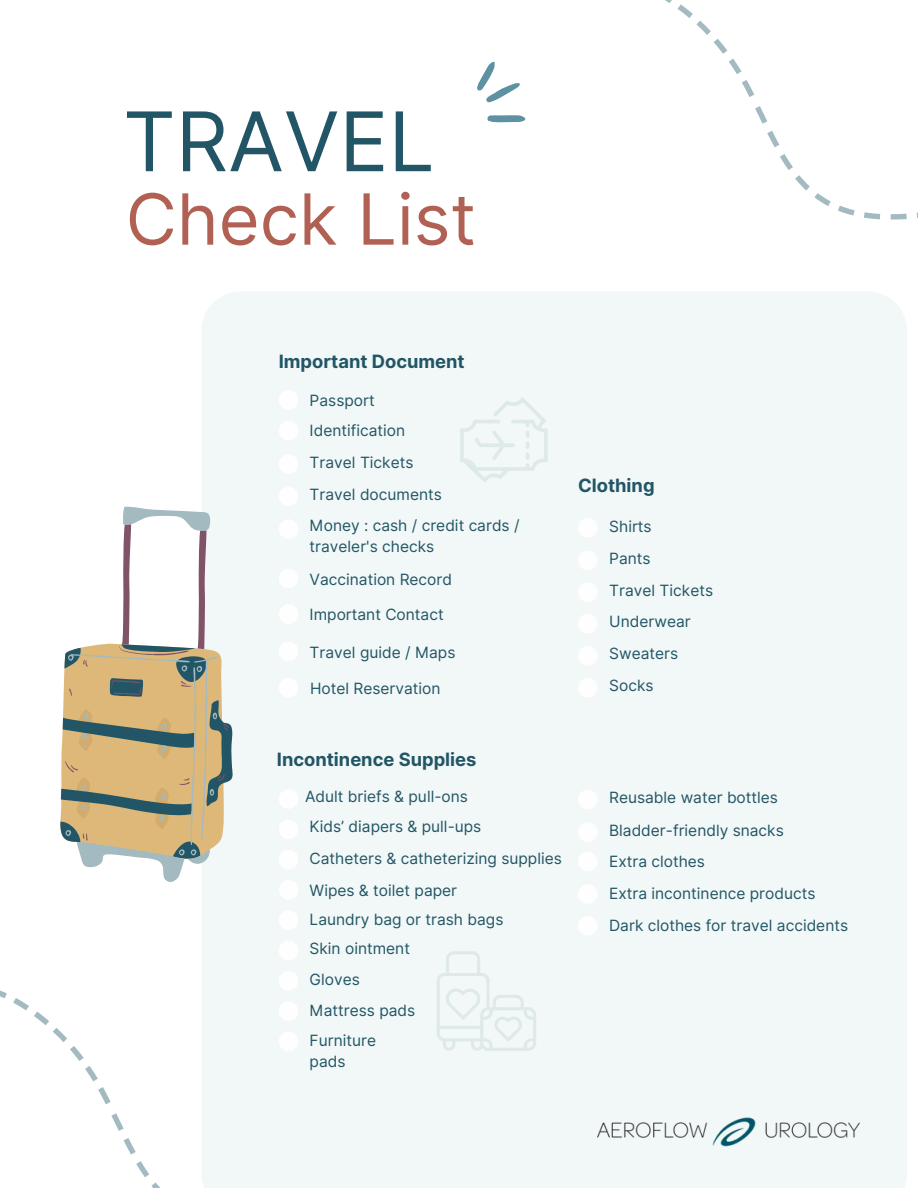
<style>
.page{position:relative;width:918px;height:1188px;background:#fff}
.page>*{position:absolute;margin:0;border:0;box-sizing:border-box;transform-origin:0 0}
.t1{font:82.2px "Inter";color:#225565}
.t2{font:70.5px "Inter";color:#b16153}
.t3{font:700 18.3px "Inter";color:#225565}
.t4{font:15.45px/21.1px "Inter";color:#225565}
</style>
<div class="page">
<div style="left:202px;top:292px;width:705px;height:896px;background:#f1f8f7"></div>
<div style="left:279px;top:390px;width:19px;height:20px;background:#fffefe;border-radius:50%"></div>
<div style="left:279px;top:421px;width:19px;height:20px;background:#fffefe;border-radius:50%"></div>
<div style="left:279px;top:454px;width:19px;height:20px;background:#fffefe;border-radius:50%"></div>
<div style="left:279px;top:487px;width:19px;height:19px;background:#fffefe;border-radius:50%"></div>
<div style="left:279px;top:519px;width:19px;height:20px;background:#fffefe;border-radius:50%"></div>
<div style="left:279px;top:569px;width:19px;height:19px;background:#fffefe;border-radius:50%"></div>
<div style="left:279px;top:604px;width:19px;height:20px;background:#fffefe;border-radius:50%"></div>
<div style="left:279px;top:642px;width:19px;height:19px;background:#fffefe;border-radius:50%"></div>
<div style="left:279px;top:678px;width:19px;height:20px;background:#fffefe;border-radius:50%"></div>
<div style="left:578px;top:518px;width:20px;height:20px;background:#fffefe;border-radius:50%"></div>
<div style="left:578px;top:551px;width:20px;height:19px;background:#fffefe;border-radius:50%"></div>
<div style="left:578px;top:582px;width:20px;height:20px;background:#fffefe;border-radius:50%"></div>
<div style="left:578px;top:614px;width:20px;height:19px;background:#fffefe;border-radius:50%"></div>
<div style="left:578px;top:646px;width:20px;height:20px;background:#fffefe;border-radius:50%"></div>
<div style="left:578px;top:678px;width:20px;height:20px;background:#fffefe;border-radius:50%"></div>
<div style="left:279px;top:789px;width:19px;height:20px;background:#fffefe;border-radius:50%"></div>
<div style="left:279px;top:819px;width:19px;height:20px;background:#fffefe;border-radius:50%"></div>
<div style="left:279px;top:850px;width:19px;height:19px;background:#fffefe;border-radius:50%"></div>
<div style="left:279px;top:880px;width:19px;height:20px;background:#fffefe;border-radius:50%"></div>
<div style="left:279px;top:910px;width:19px;height:20px;background:#fffefe;border-radius:50%"></div>
<div style="left:279px;top:941px;width:19px;height:19px;background:#fffefe;border-radius:50%"></div>
<div style="left:279px;top:971px;width:19px;height:20px;background:#fffefe;border-radius:50%"></div>
<div style="left:578px;top:790px;width:20px;height:19px;background:#fffefe;border-radius:50%"></div>
<div style="left:578px;top:822px;width:20px;height:20px;background:#fffefe;border-radius:50%"></div>
<div style="left:578px;top:852px;width:20px;height:20px;background:#fffefe;border-radius:50%"></div>
<div style="left:578px;top:884px;width:20px;height:20px;background:#fffefe;border-radius:50%"></div>
<div style="left:578px;top:916px;width:20px;height:20px;background:#fffefe;border-radius:50%"></div>
<svg style="left:460px;top:397px;width:88px;height:85px"></svg>
<svg style="left:437px;top:951px;width:99px;height:100px"></svg>
<svg style="left:0;top:990px;width:334px;height:198px"></svg>
<svg style="left:477px;top:61px;width:49px;height:62px"></svg>
<svg style="left:60px;top:643px;width:173px;height:239px"></svg>
<svg style="left:65px;top:507px;width:153px;height:376px"></svg>
<svg style="left:65px;top:524px;width:164px;height:317px"></svg>
<svg style="left:838px;top:209px;width:80px;height:10px"></svg>
<svg style="left:665px;top:0;width:184px;height:209px"></svg>
<img style="left:588px;top:1109px;width:281px;height:47px">
<p class="t1" style="left:123px;top:92px;width:313px">TRAVEL</p>
<p class="t2" style="left:126px;top:177px;width:352px">Check List</p>
<p class="t3" style="left:279px;top:350px;width:188px">Important Document</p>
<p class="t4" style="left:310px;top:390px;width:67px">Passport</p>
<p class="t4" style="left:310px;top:420px;width:97px">Identification</p>
<p class="t4" style="left:310px;top:451px;width:105px">Travel Tickets</p>
<p class="t4" style="left:310px;top:484px;width:134px">Travel documents</p>
<p class="t4" style="left:310px;top:515px;width:212px">Money : cash / credit cards /</p>
<p class="t4" style="left:310px;top:536px;width:126px">traveler's checks</p>
<p class="t4" style="left:310px;top:569px;width:144px">Vaccination Record</p>
<p class="t4" style="left:310px;top:604px;width:135px">Important Contact</p>
<p class="t4" style="left:310px;top:642px;width:147px">Travel guide / Maps</p>
<p class="t4" style="left:310px;top:678px;width:132px">Hotel Reservation</p>
<p class="t3" style="left:578px;top:474px;width:78px">Clothing</p>
<p class="t4" style="left:609px;top:516px;width:44px">Shirts</p>
<p class="t4" style="left:609px;top:548px;width:43px">Pants</p>
<p class="t4" style="left:609px;top:579px;width:105px">Travel Tickets</p>
<p class="t4" style="left:609px;top:611px;width:83px">Underwear</p>
<p class="t4" style="left:609px;top:643px;width:70px">Sweaters</p>
<p class="t4" style="left:609px;top:675px;width:46px">Socks</p>
<p class="t3" style="left:277px;top:748px;width:201px">Incontinence Supplies</p>
<p class="t4" style="left:305px;top:786px;width:164px">Adult briefs &amp; pull-ons</p>
<p class="t4" style="left:310px;top:816px;width:173px">Kids’ diapers &amp; pull-ups</p>
<p class="t4" style="left:310px;top:848px;width:254px">Catheters &amp; catheterizing supplies</p>
<p class="t4" style="left:310px;top:879px;width:149px">Wipes &amp; toilet paper</p>
<p class="t4" style="left:310px;top:909px;width:195px">Laundry bag or trash bags</p>
<p class="t4" style="left:310px;top:938px;width:102px">Skin ointment</p>
<p class="t4" style="left:310px;top:969px;width:52px">Gloves</p>
<p class="t4" style="left:310px;top:999px;width:107px">Mattress pads</p>
<p class="t4" style="left:310px;top:1030px;width:68px">Furniture pads</p>
<p class="t4" style="left:609px;top:787px;width:170px">Reusable water bottles</p>
<p class="t4" style="left:609px;top:819px;width:176px">Bladder-friendly snacks</p>
<p class="t4" style="left:609px;top:851px;width:97px">Extra clothes</p>
<p class="t4" style="left:609px;top:883px;width:208px">Extra incontinence products</p>
<p class="t4" style="left:609px;top:915px;width:240px">Dark clothes for travel accidents</p>
</div>
